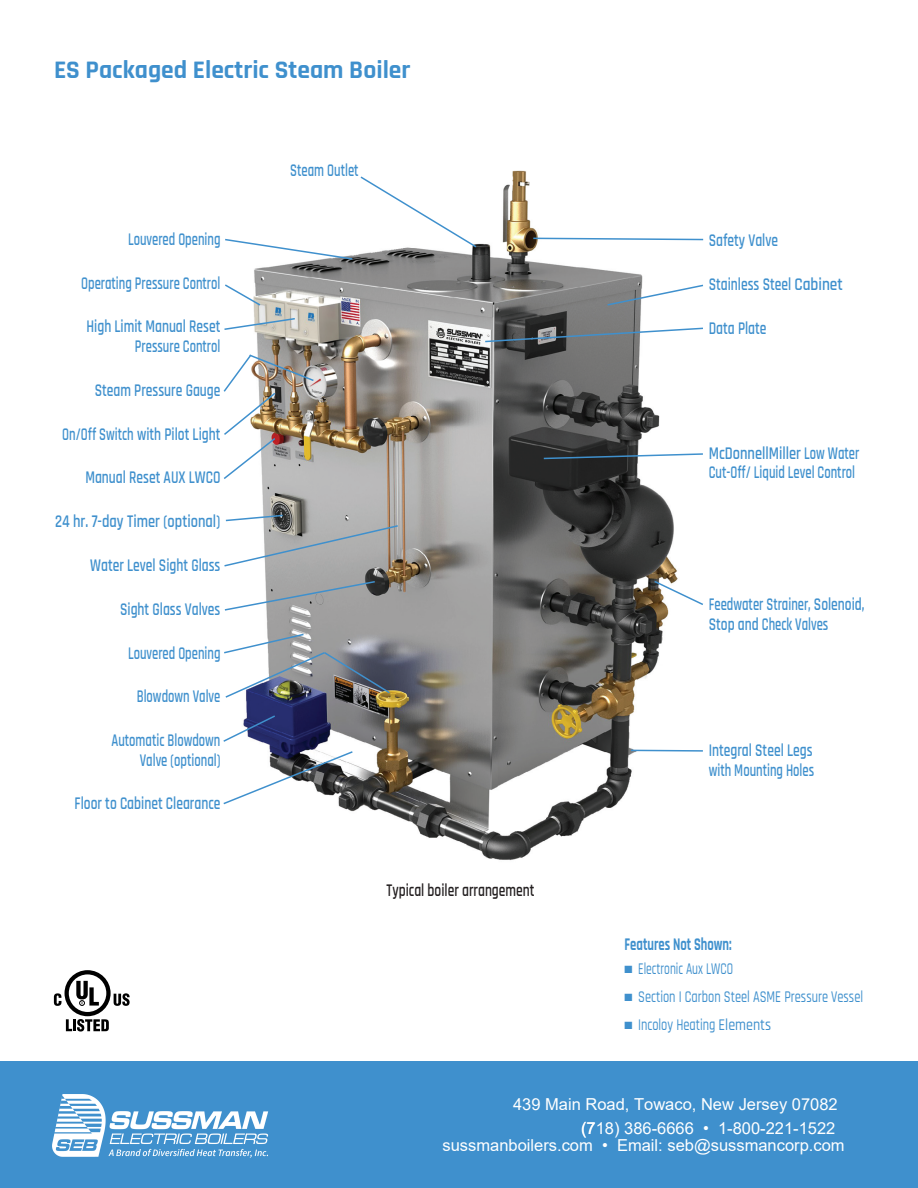
<style>
.page{position:relative;width:918px;height:1188px;background:#fff}
.page>*{position:absolute;margin:0;border:0;box-sizing:border-box;transform-origin:0 0}
.t1{font:700 25.5px "Rajdhani";color:#3f90cd}
.t2{font:600 18px/19.5px "Rajdhani";color:#3f90cd;text-align:right;scale:.75 1}
.t3{font:600 18px/19.5px "Rajdhani";color:#3f90cd;text-align:right;scale:.7 1}
.t4{font:600 18px/19.5px "Rajdhani";color:#3f90cd;scale:.8 1}
.t5{font:600 18px "Rajdhani";color:#231f20;scale:.75 1}
.t6{font:700 18px "Rajdhani";color:#3f90cd;scale:.7 1}
.t7{font:16.5px/24px "Arial";color:#fff;text-align:right}
.t8{font:500 16.5px "Rajdhani";color:#3f90cd;scale:.75 1}
.t9{font:500 16.5px "Rajdhani";color:#3f90cd;scale:.7 1}
</style>
<div class="page">
<div style="left:0;top:1062px;width:918px;height:126px;background:#3f90cd"></div>
<img style="left:246px;top:170px;width:432px;height:691px">
<svg style="left:66px;top:1019px;width:43px;height:13px"></svg>
<svg style="left:114px;top:993px;width:16px;height:13px"></svg>
<svg style="left:65px;top:970px;width:46px;height:46px"></svg>
<div style="left:69px;top:974px;width:37px;height:38px;background:#fff;border-radius:50%"></div>
<svg style="left:76px;top:981px;width:23px;height:25px"></svg>
<svg style="left:54px;top:993px;width:7px;height:13px"></svg>
<svg style="left:225px;top:175px;width:253px;height:86px"></svg>
<svg style="left:224px;top:317px;width:73px;height:14px"></svg>
<svg style="left:225px;top:283px;width:37px;height:24px"></svg>
<svg style="left:223px;top:750px;width:131px;height:56px"></svg>
<svg style="left:223px;top:714px;width:54px;height:29px"></svg>
<svg style="left:224px;top:580px;width:153px;height:32px"></svg>
<svg style="left:224px;top:514px;width:176px;height:54px"></svg>
<img style="left:224px;top:633px;width:167px;height:66px">
<img style="left:223px;top:353px;width:92px;height:128px">
<svg style="left:532px;top:237px;width:172px;height:4px"></svg>
<svg style="left:606px;top:284px;width:97px;height:23px"></svg>
<svg style="left:484px;top:327px;width:219px;height:16px"></svg>
<svg style="left:542px;top:452px;width:161px;height:8px"></svg>
<svg style="left:630px;top:749px;width:73px;height:3px"></svg>
<svg style="left:653px;top:579px;width:50px;height:27px"></svg>
<img style="left:52px;top:1094px;width:217px;height:64px">
<p class="t1" style="left:54px;top:54px;width:358px">ES Packaged Electric Steam Boiler</p>
<p class="t3" style="left:128px;top:230px;width:134px">Louvered Opening</p>
<p class="t3" style="left:81px;top:274px;width:201px">Operating Pressure Control</p>
<p class="t2" style="left:87px;top:317px;width:180px">High Limit Manual Reset<br>Pressure Control</p>
<p class="t2" style="left:95px;top:381px;width:169px">Steam Pressure Gauge</p>
<p class="t3" style="left:62px;top:425px;width:228px">On/Off Switch with Pilot Light</p>
<p class="t2" style="left:85px;top:468px;width:182px">Manual Reset AUX LWCO</p>
<p class="t4" style="left:55px;top:512px;width:208px">24 hr. 7-day Timer (optional)</p>
<p class="t2" style="left:90px;top:556px;width:175px">Water Level Sight Glass</p>
<p class="t2" style="left:120px;top:600px;width:135px">Sight Glass Valves</p>
<p class="t3" style="left:128px;top:644px;width:134px">Louvered Opening</p>
<p class="t3" style="left:137px;top:687px;width:121px">Blowdown Valve</p>
<p class="t3" style="left:111px;top:731px;width:157px">Automatic Blowdown<br>Valve (optional)</p>
<p class="t2" style="left:75px;top:794px;width:196px">Floor to Cabinet Clearance</p>
<p class="t3" style="left:290px;top:161px;width:99px">Steam Outlet</p>
<p class="t2" style="left:709px;top:231px;width:94px">Safety Valve</p>
<p class="t2" style="left:709px;top:275px;width:180px">Stainless Steel Cabinet</p>
<p class="t2" style="left:709px;top:319px;width:79px">Data Plate</p>
<p class="t4" style="left:709px;top:444px;width:190px">McDonnellMiller Low Water<br>Cut-Off/ Liquid Level Control</p>
<p class="t3" style="left:709px;top:595px;width:224px;text-align:left">Feedwater Strainer, Solenoid,<br>Stop and Check Valves</p>
<p class="t5" style="left:387px;top:879px;width:199px">Typical boiler arrangement</p>
<p class="t2" style="left:709px;top:741px;width:142px;text-align:left">Integral Steel Legs with Mounting Holes</p>
<p class="t6" style="left:625px;top:934px;width:155px">Features Not Shown:</p>
<p class="t9" style="left:625px;top:959px;width:157px">■ Electronic Aux LWCO</p>
<p class="t8" style="left:625px;top:987px;width:320px">■ Section I Carbon Steel ASME Pressure Vessel</p>
<p class="t8" style="left:625px;top:1015px;width:197px">■ Incoloy Heating Elements</p>
<p class="t7" style="left:513px;top:1092px;width:326px">439 Main Road, Towaco, New Jersey 07082 (718) 386-6666 • 1-800-221-1522</p>
<p class="t7" style="left:443px;top:1133px;width:404px">sussmanboilers.com • Email: seb@sussmancorp.com</p>
</div>
